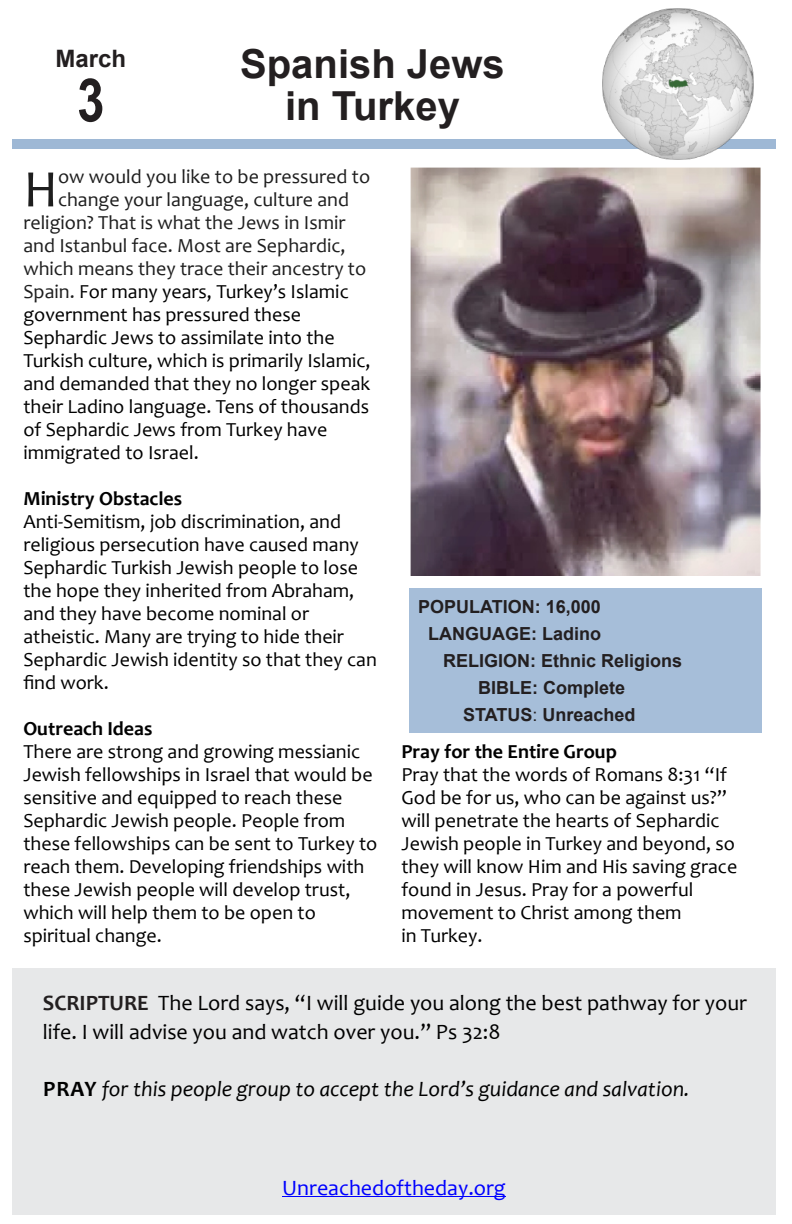
<style>
.page{position:relative;width:792px;height:1224px;background:#fff}
.page>*{position:absolute;margin:0;border:0;box-sizing:border-box;transform-origin:0 0}
.t1{font:700 60px "Arial Narrow";color:#231f20}
.t2{font:53.2px "Candara";color:#1e1e1e}
.t3{font:700 40px/42px "Arial";color:#231f20;text-align:center}
.t4{font:700 24px "Arial";color:#231f20}
.t5{font:22px/29px "Candara";color:#000}
.t6{font:italic 22px "Candara";color:#000}
.t7{font:22px "Candara";color:#00f}
.t8{font:20px/23px "Candara";color:#000}
.t9{font:20px "Candara";color:#1e1e1e}
.t10{font:700 20px "Candara";color:#000}
.t11{font:700 18px "Arial";color:#231f20}
.s1{color:#1e1e1e}
.s2{font-weight:400}
.s3{font-weight:700;color:#231f20}
.s4{font-weight:700;font-style:normal}
</style>
<div class="page">
<div style="left:12px;top:968px;width:764px;height:247px;background:#e7e8e9"></div>
<div style="left:12px;top:139px;width:764px;height:9px;background:#9eb8d5"></div>
<div style="left:409px;top:588px;width:353px;height:145px;background:#a6bed9"></div>
<hr style="left:282px;top:1197px;width:224px;height:1px;background:#00f">
<img style="left:602px;top:9px;width:151px;height:151px">
<img style="left:410px;top:168px;width:351px;height:407px">
<p class="t4" style="left:55px;top:50px;width:72px">March</p>
<h1 class="t1" style="left:77px;top:78px;width:29px">3</h1>
<h3 class="t3" style="left:240px;top:46px;width:266px">Spanish Jews in Turkey</h3>
<h2 class="t2" style="left:23px;top:168px;width:36px">H</h2>
<p class="t9" style="left:58px;top:169px;width:314px">ow would you like to be pressured to</p>
<p class="t9" style="left:58px;top:192px;width:293px">change your language, culture and</p>
<p class="t9" style="left:23px;top:215px;width:324px">religion? That is what the Jews in Ismir</p>
<p class="t9" style="left:23px;top:238px;width:324px">and Istanbul face. Most are Sephardic,</p>
<p class="t9" style="left:23px;top:261px;width:344px">which means they trace their ancestry to</p>
<p class="t8" style="left:23px;top:282px;width:327px"><span class="s1">Spain.</span> For many years, Turkey’s Islamic</p>
<p class="t8" style="left:23px;top:305px;width:279px">government has pressured these</p>
<p class="t8" style="left:23px;top:328px;width:313px">Sephardic Jews to assimilate into the</p>
<p class="t8" style="left:23px;top:351px;width:349px">Turkish culture, which is primarily Islamic,</p>
<p class="t8" style="left:23px;top:374px;width:348px">and demanded that they no longer speak</p>
<p class="t8" style="left:23px;top:397px;width:347px">their Ladino language. Tens of thousands</p>
<p class="t8" style="left:23px;top:420px;width:306px">of Sephardic Jews from Turkey have</p>
<p class="t8" style="left:23px;top:443px;width:177px">immigrated to Israel.</p>
<p class="t10" style="left:23px;top:491px;width:160px">Ministry Obstacles</p>
<p class="t8" style="left:23px;top:512px;width:355px">Anti-Semitism, job discrimination, and religious persecution have caused many Sephardic Turkish Jewish people to lose the hope they inherited from Abraham, and they have become nominal or atheistic. Many are trying to hide their Sephardic Jewish identity so that they can find work.</p>
<p class="t10" style="left:23px;top:721px;width:131px">Outreach Ideas</p>
<p class="t8" style="left:23px;top:742px;width:355px">There are strong and growing messianic Jewish fellowships in Israel that would be sensitive and equipped to reach these Sephardic Jewish people. People from these fellowships can be sent to Turkey to reach them. Developing friendships with these Jewish people will develop trust, which will help them to be open to spiritual change.</p>
<p class="t10" style="left:401px;top:744px;width:217px">Pray for the Entire Group</p>
<p class="t11" style="left:418px;top:600px;width:184px">POPULATION: 16,000</p>
<p class="t11" style="left:428px;top:627px;width:174px">LANGUAGE: Ladino</p>
<p class="t11" style="left:443px;top:654px;width:240px">RELIGION: Ethnic Religions</p>
<p class="t11" style="left:478px;top:681px;width:149px">BIBLE: Complete</p>
<p class="t11" style="left:463px;top:708px;width:174px">STATUS<span class="s2">:</span> Unreached</p>
<p class="t8" style="left:401px;top:765px;width:337px">Pray that the words of Romans 8:31 “If<br>God be for us, who can be against us?” will penetrate the hearts of Sephardic<br>Jewish people in Turkey and beyond, so they will know Him and His saving grace found in Jesus. Pray for a powerful movement to Christ among them<br>in Turkey.</p>
<p class="t5" style="left:43px;top:990px;width:706px"><span class="s3">SCRIPTURE</span> The Lord says, “I will guide you along the best pathway for your life. I will advise you and watch over you.” Ps 32:8</p>
<p class="t6" style="left:43px;top:1080px;width:648px"><span class="s4">PRAY</span> for this people group to accept the Lord’s guidance and salvation.</p>
<p class="t7" style="left:282px;top:1180px;width:225px">Unreachedoftheday.org</p>
</div>
